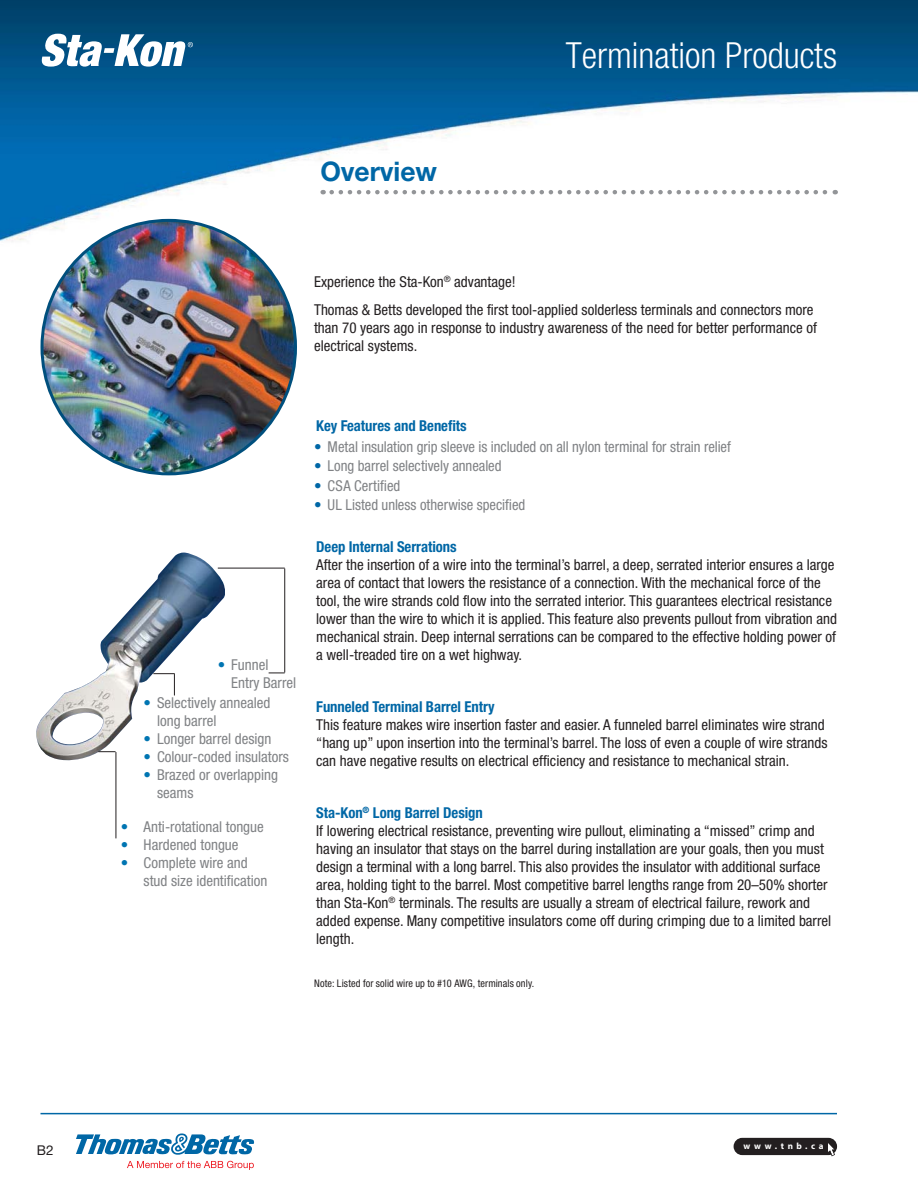
<style>
.page{position:relative;width:918px;height:1188px;background:#fff}
.page>*{position:absolute;margin:0;border:0;box-sizing:border-box;transform-origin:0 0}
.t1{font:300 condensed 36px "Helvetica Neue LT Std";color:#fff}
.t2{font:700 27px "Helvetica Neue LT Std";letter-spacing:-.005em;color:#0067a6}
.t3{font:condensed 15px/18px "Helvetica Neue LT Std";color:#231f20}
.t4{font:condensed 15px/18px "Helvetica Neue LT Std";color:#808285}
.t5{font:700 condensed 15px "Helvetica Neue LT Std";letter-spacing:-.005em;color:#0067a6}
.t6{font:13.5px "Helvetica Neue LT Std";color:#231f20}
.t7{font:condensed 10.5px "Helvetica Neue LT Std";letter-spacing:.01em;color:#231f20}
.t8{font:700 9px "Myriad Pro";letter-spacing:.4em;color:#fff}
.s1{color:#0075b2}
.s2{font-weight:700;font-stretch:normal;color:#0067a6}
.s3{font-weight:700;color:#0067a6}
</style>
<div class="page">
<img style="left:0;top:0;width:918px;height:269px">
<div style="left:734px;top:1138px;width:103px;height:17px;background:#231f20;border-radius:9px"></div>
<svg style="left:827px;top:1143px;width:8px;height:13px"></svg>
<hr style="left:40px;top:1113px;width:797px;height:1px;background:#0067a6">
<svg style="left:41px;top:34px;width:152px;height:33px"></svg>
<svg style="left:127px;top:1161px;width:127px;height:9px"></svg>
<svg style="left:76px;top:1133px;width:178px;height:22px"></svg>
<svg style="left:332px;top:190px;width:504px;height:4px"></svg>
<img style="left:42px;top:220px;width:254px;height:254px;border-radius:50%">
<img style="left:36px;top:553px;width:189px;height:209px">
<svg style="left:153px;top:673px;width:22px;height:22px"></svg>
<svg style="left:269px;top:673px;width:16px;height:1px"></svg>
<svg style="left:98px;top:751px;width:18px;height:1px"></svg>
<hr style="left:116px;top:752px;width:1px;height:86px;background:#231f20">
<hr style="left:284px;top:568px;width:1px;height:105px;background:#231f20">
<hr style="left:218px;top:568px;width:67px;height:1px;background:#231f20">
<p class="t6" style="left:37px;top:1142px;width:18px">B2</p>
<h2 class="t2" style="left:320px;top:162px;width:118px">Overview</h2>
<h1 class="t1" style="left:566px;top:34px;width:273px">Termination Products</h1>
<p class="t3" style="left:314px;top:270px;width:501px;line-height:27.9px">Experience the Sta-Kon<sup>®</sup> advantage!<br>Thomas &amp; Betts developed the first tool-applied solderless terminals and connectors more</p>
<p class="t3" style="left:314px;top:321px;width:504px">than 70 years ago in response to industry awareness of the need for better performance of electrical systems.</p>
<p class="t4" style="left:231px;top:657px;width:66px;text-indent:-14px"><span class="s1">•</span> Funnel<br>Entry Barrel</p>
<p class="t4" style="left:157px;top:695px;width:115px;text-indent:-14px"><span class="s1">•</span> Selectively annealed long barrel</p>
<p class="t4" style="left:144px;top:731px;width:129px"><span class="s1">•</span> Longer barrel design</p>
<p class="t4" style="left:144px;top:749px;width:147px"><span class="s1">•</span> Colour-coded insulators</p>
<p class="t4" style="left:157px;top:767px;width:123px;text-indent:-14px"><span class="s1">•</span> Brazed or overlapping seams</p>
<p class="t4" style="left:121px;top:819px;width:144px"><span class="s1">•</span> Anti-rotational tongue</p>
<p class="t4" style="left:121px;top:837px;width:119px"><span class="s1">•</span> Hardened tongue</p>
<p class="t4" style="left:144px;top:855px;width:125px;text-indent:-23px"><span class="s1">•</span> Complete wire and stud size identification</p>
<p class="t5" style="left:316px;top:420px;width:152px">Key Features and Benefits</p>
<p class="t4" style="left:314px;top:439px;width:418px"><span class="s2">•</span> Metal insulation grip sleeve is included on all nylon terminal for strain relief</p>
<p class="t4" style="left:314px;top:459px;width:189px"><span class="s2">•</span> Long barrel selectively annealed</p>
<p class="t4" style="left:314px;top:478px;width:88px"><span class="s2">•</span> CSA Certified</p>
<p class="t4" style="left:314px;top:498px;width:213px"><span class="s2">•</span> UL Listed unless otherwise specified</p>
<p class="t5" style="left:316px;top:542px;width:142px">Deep Internal Serrations</p>
<p class="t3" style="left:316px;top:558px;width:522px">After the insertion of a wire into the terminal’s barrel, a deep, serrated interior ensures a large area of contact that lowers the resistance of a connection. With the mechanical force of the tool, the wire strands cold flow into the serrated interior. This guarantees electrical resistance lower than the wire to which it is applied. This feature also prevents pullout from vibration and mechanical strain. Deep internal serrations can be compared to the effective holding power of a well-treaded tire on a wet highway.</p>
<p class="t5" style="left:316px;top:702px;width:180px">Funneled Terminal Barrel Entry</p>
<p class="t3" style="left:316px;top:718px;width:513px">This feature makes wire insertion faster and easier. A funneled barrel eliminates wire strand “hang up” upon insertion into the terminal’s barrel. The loss of even a couple of wire strands can have negative results on electrical efficiency and resistance to mechanical strain.</p>
<p class="t3" style="left:316px;top:806px;width:516px"><span class="s3">Sta-Kon</span><sup>®</sup> <span class="s3">Long Barrel Design<br></span>If lowering electrical resistance, preventing wire pullout, eliminating a “missed” crimp and having an insulator that stays on the barrel during installation are your goals, then you must design a terminal with a long barrel. This also provides the insulator with additional surface area, holding tight to the barrel. Most competitive barrel lengths range from 20–50% shorter than Sta-Kon<sup>®</sup> terminals. The results are usually a stream of electrical failure, rework and added expense. Many competitive insulators come off during crimping due to a limited barrel length.</p>
<p class="t7" style="left:314px;top:980px;width:222px">Note: Listed for solid wire up to #10 AWG, terminals only.</p>
<p class="t8" style="left:743px;top:1141px;width:82px">www.tnb.ca</p>
</div>
